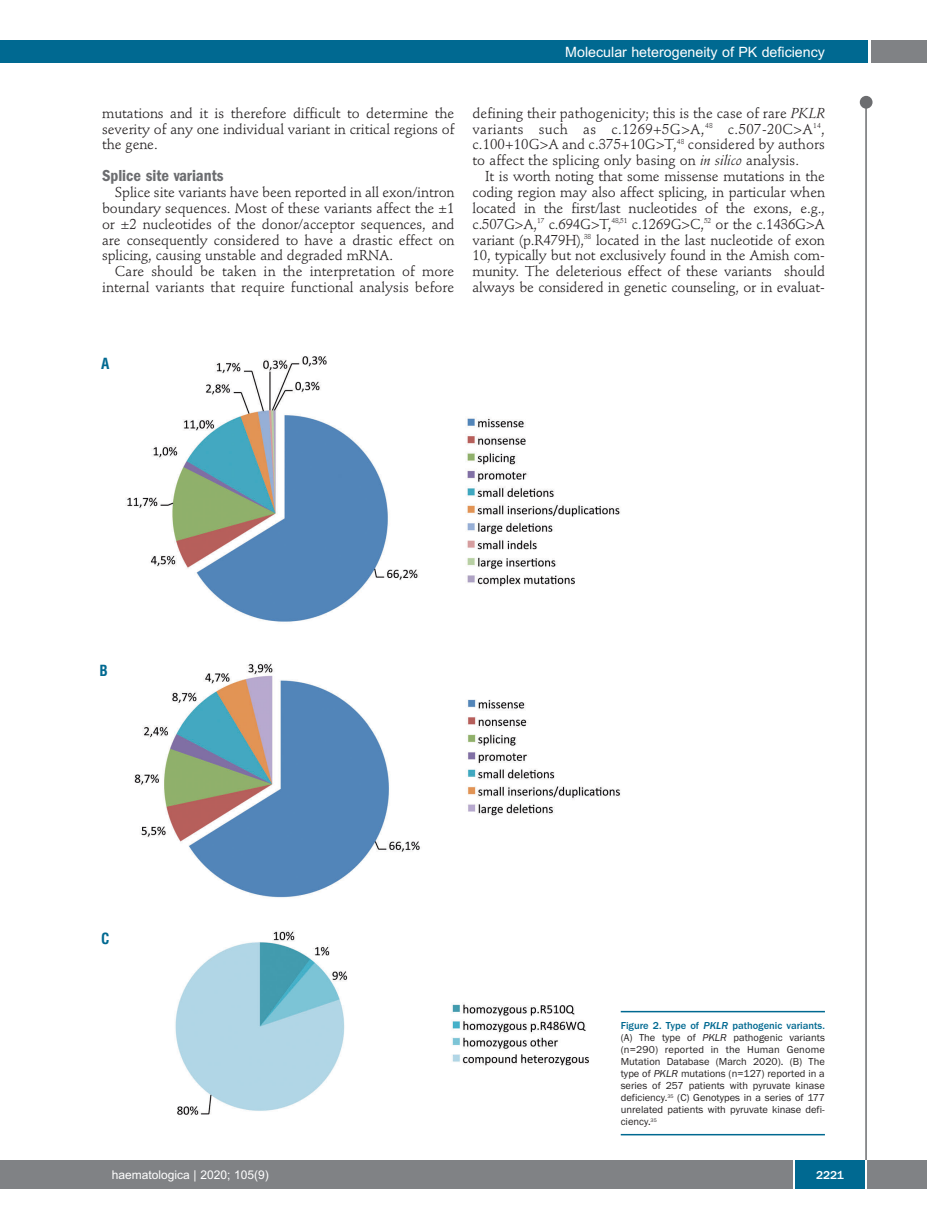
<style>
.page{position:relative;width:927px;height:1225px;background:#fff}
.page>*{position:absolute;margin:0;border:0;box-sizing:border-box;transform-origin:0 0}
.t1{font:600 condensed 16.5px "Franklin Gothic";color:#6c6d70}
.t2{font:700 condensed 15px "Helvetica";color:#006991}
.t3{font:14.25px/15.9px "Stempel Schneidler";letter-spacing:-.005em;color:#231f20;text-align:justify}
.t4{font:14.25px "Arial";color:#fff}
.t5{font:12px "Arial";color:#fff}
.t6{font:500 12px "Franklin Gothic";color:#fff}
.t7{font:10.5px/12px "Franklin Gothic";color:#231f20;text-align:justify}
.s1{font-style:italic}
.s2{font-weight:500;color:#006991}
.s3{font-weight:500;font-style:italic;color:#006991}
</style>
<div class="page">
<div style="left:860px;top:96px;width:12px;height:13px;background:#6c6d70;border-radius:50%"></div>
<hr style="left:865px;top:98px;width:2px;height:1062px;background:#6c6d70">
<div style="left:871px;top:40px;width:56px;height:22px;background:#808285"></div>
<div style="left:18px;top:40px;width:849px;height:22px;background:#006991"></div>
<div style="left:17px;top:1160px;width:910px;height:28px;background:#808285"></div>
<div style="left:795px;top:1160px;width:70px;height:28px;background:#006991"></div>
<hr style="left:793px;top:1160px;width:2px;height:28px;background:#fff">
<hr style="left:865px;top:1160px;width:2px;height:28px;background:#fff">
<div style="left:0;top:40px;width:19px;height:22px;background:#006991"></div>
<div style="left:0;top:1160px;width:18px;height:28px;background:#808285"></div>
<img style="left:127px;top:356px;width:502px;height:760px">
<hr style="left:621px;top:1011px;width:204px;height:1px;background:#006991">
<hr style="left:621px;top:1134px;width:204px;height:1px;background:#006991">
<p class="t4" style="left:565px;top:44px;width:261px">Molecular heterogeneity of PK deficiency</p>
<p class="t3" style="left:102px;top:106px;width:354px">mutations and it is therefore difficult to determine the severity of any one individual variant in critical regions of the gene.</p>
<p class="t1" style="left:102px;top:170px;width:123px">Splice site variants</p>
<p class="t3" style="left:102px;top:185px;width:354px;text-indent:13px">Splice site variants have been reported in all exon/intron boundary sequences. Most of these variants affect the ±1 or ±2 nucleotides of the donor/acceptor sequences, and are consequently considered to have a drastic effect on splicing, causing unstable and degraded mRNA.</p>
<p class="t3" style="left:102px;top:265px;width:354px;text-align:right">Care should be taken in the interpretation of more internal variants that require functional analysis before</p>
<p class="t3" style="left:472px;top:106px;width:354px">defining their pathogenicity; this is the case of rare <span class="s1">PKLR </span>variants such as c.1269+5G&gt;A,<sup>48</sup> c.507-20C&gt;A<sup>14</sup>, c.100+10G&gt;A and c.375+10G&gt;T,<sup>48</sup> considered by authors to affect the splicing only basing on <span class="s1">in silico</span> analysis.</p>
<p class="t3" style="left:472px;top:170px;width:354px;text-indent:13px">It is worth noting that some missense mutations in the coding region may also affect splicing, in particular when located in the first/last nucleotides of the exons, e.g., c.507G&gt;A,<sup>17</sup> c.694G&gt;T,<sup>48,51</sup> c.1269G&gt;C,<sup>52</sup> or the c.1436G&gt;A variant (p.R479H),<sup>38</sup> located in the last nucleotide of exon 10, typically but not exclusively found in the Amish com&shy;munity. The deleterious effect of these variants should always be considered in genetic counseling, or in evaluat-</p>
<p class="t2" style="left:101px;top:355px;width:10px">A</p>
<p class="t2" style="left:100px;top:662px;width:10px">B</p>
<p class="t2" style="left:101px;top:930px;width:10px">C</p>
<p class="t7" style="left:621px;top:1019px;width:206px"><span class="s2">Figure 2. Type of</span> <span class="s3">PKLR</span> <span class="s2">pathogenic variants. </span>(A) The type of <span class="s1">PKLR</span> pathogenic variants (n=290) reported in the Human Genome Mutation Database (March 2020). (B) The type of <span class="s1">PKLR</span> mutations (n=127) reported in a series of 257 patients with pyruvate kinase deficiency.<sup>35</sup> (C) Genotypes in a series of 177 unrelated patients with pyruvate kinase defi&shy;ciency.<sup>35</sup></p>
<p class="t5" style="left:112px;top:1167px;width:158px">haematologica | 2020; 105(9)</p>
<p class="t6" style="left:816px;top:1167px;width:29px">2221</p>
</div>
